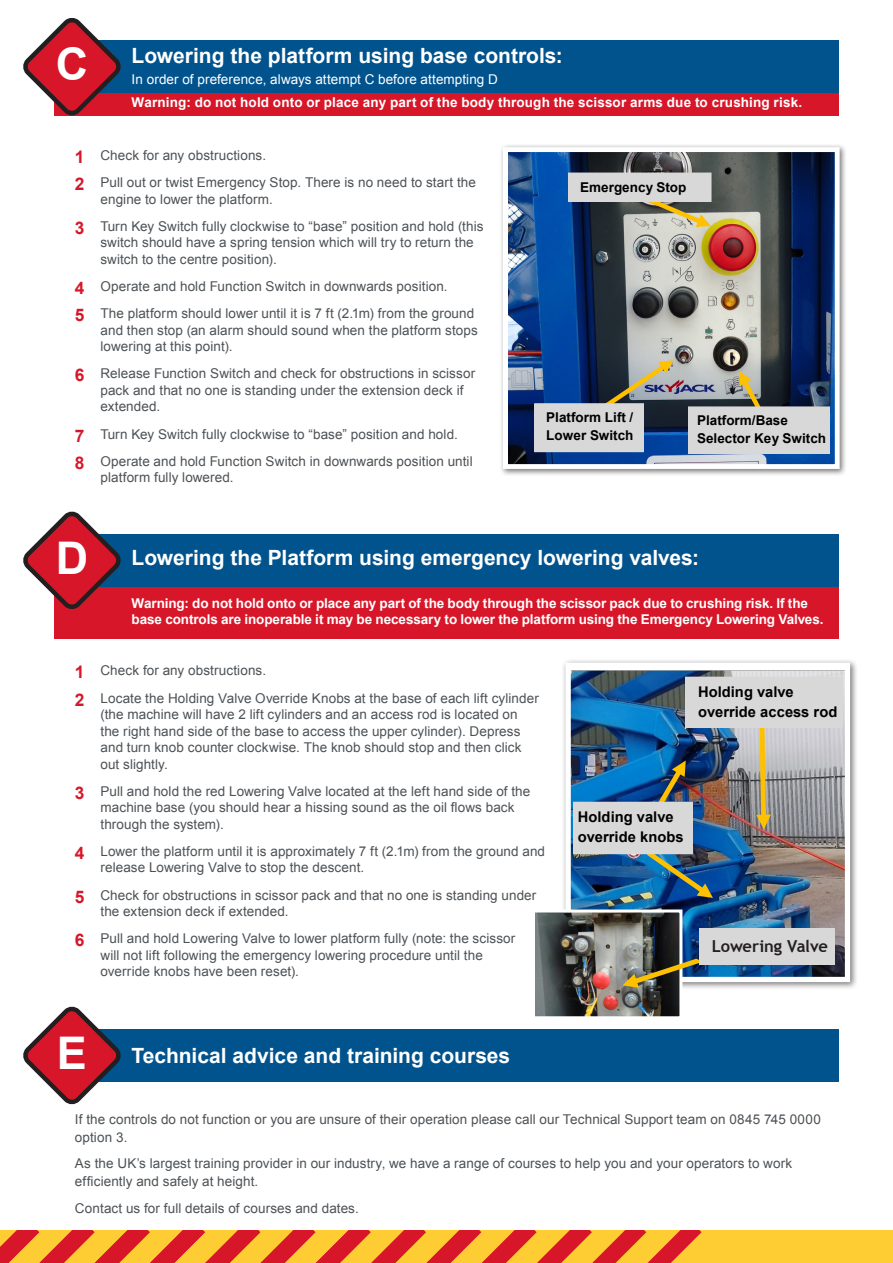
<style>
.page{position:relative;width:893px;height:1263px;background:#fff}
.page>*{position:absolute;margin:0;border:0;box-sizing:border-box;transform-origin:0 0}
.t1{font:700 45px "Arial";color:#fff}
.t2{font:700 21px "Arial";color:#fff}
.t3{font:700 16.5px "Trebuchet MS";letter-spacing:-.01em;color:#231f20}
.t4{font:700 14.7px/19.5px "Arial";color:#000}
.t5{font:13.5px/16.5px "Arial";letter-spacing:.005em;color:#4d5256}
.t6{font:700 13.5px/16.2px "Arial";letter-spacing:-.005em;color:#fff}
.t7{font:700 13.5px "Arial";letter-spacing:.015em;color:#fff}
.t8{font:700 13.5px/17.9px "Arial";color:#000}
.t9{font:13.5px "Arial";letter-spacing:.005em;color:#fff}
.s1{font-weight:700;font-size:17.4px;color:#d71729}
</style>
<div class="page">
<div style="left:54px;top:93px;width:785px;height:23px;background:#d71729"></div>
<div style="left:0;top:1230px;width:893px;height:33px;background:#fecd33"></div>
<svg style="left:0;top:1230px;width:702px;height:33px"></svg>
<hr style="left:0;top:390px;width:1px;height:90px;background:#01538e">
<div style="left:54px;top:40px;width:785px;height:53px;background:#01538e"></div>
<div style="left:54px;top:1029px;width:785px;height:53px;background:#01538e"></div>
<svg style="left:23px;top:18px;width:98px;height:98px"></svg>
<svg style="left:23px;top:1006px;width:98px;height:99px"></svg>
<div style="left:54px;top:587px;width:785px;height:51px;background:#d71729"></div>
<div style="left:54px;top:534px;width:785px;height:53px;background:#01538e"></div>
<svg style="left:23px;top:511px;width:98px;height:98px"></svg>
<div style="left:499px;top:143px;width:348px;height:333px;background:#231f20;opacity:.6"></div>
<img style="left:509px;top:153px;width:325px;height:310px">
<div style="left:503px;top:147px;width:337px;height:322px;border:5px solid #fff"></div>
<svg style="left:534px;top:354px;width:143px;height:98px;background:#78869a"></svg>
<svg style="left:689px;top:371px;width:141px;height:82px;background:#a0a3a6"></svg>
<svg style="left:568px;top:173px;width:145px;height:59px;background:#a2a4a0"></svg>
<div style="left:562px;top:659px;width:296px;height:331px;background:#231f20;opacity:.6"></div>
<img style="left:572px;top:671px;width:272px;height:305px">
<div style="left:566px;top:663px;width:284px;height:319px;border:5px solid #fff"></div>
<img style="left:573px;top:677px;width:270px;height:234px">
<img style="left:536px;top:913px;width:142px;height:102px">
<div style="left:532px;top:909px;width:150px;height:110px;border:3px solid #fff"></div>
<img style="left:623px;top:928px;width:85px;height:91px">
<div style="left:700px;top:928px;width:135px;height:36px;background:#d8d8d8"></div>
<h1 class="t1" style="left:56px;top:35px;width:34px">C</h1>
<p class="t2" style="left:132px;top:42px;width:433px">Lowering the platform using base controls:</p>
<p class="t9" style="left:132px;top:70px;width:368px">In order of preference, always attempt C before attempting D</p>
<p class="t7" style="left:132px;top:93px;width:672px">Warning: do not hold onto or place any part of the body through the scissor arms due to crushing risk.</p>
<p class="t5" style="left:75px;top:147px;width:193px"><span class="s1">1</span> Check for any obstructions.</p>
<p class="t5" style="left:100px;top:174px;width:377px;text-indent:-26px"><span class="s1">2</span> Pull out or twist Emergency Stop. There is no need to start the engine to lower the platform.</p>
<p class="t5" style="left:100px;top:218px;width:385px;text-indent:-26px"><span class="s1">3</span> Turn Key Switch fully clockwise to “base” position and hold (this switch should have a spring tension which will try to return the switch to the centre position).</p>
<p class="t5" style="left:75px;top:278px;width:374px"><span class="s1">4</span> Operate and hold Function Switch in downwards position.</p>
<p class="t5" style="left:100px;top:305px;width:379px;text-indent:-26px"><span class="s1">5</span> The platform should lower until it is 7 ft (2.1m) from the ground and then stop (an alarm should sound when the platform stops lowering at this point).</p>
<p class="t5" style="left:100px;top:366px;width:376px;text-indent:-26px"><span class="s1">6</span> Release Function Switch and check for obstructions in scissor pack and that no one is standing under the extension deck if extended.</p>
<p class="t5" style="left:75px;top:426px;width:384px"><span class="s1">7</span> Turn Key Switch fully clockwise to “base” position and hold.</p>
<p class="t5" style="left:100px;top:453px;width:374px;text-indent:-26px"><span class="s1">8</span> Operate and hold Function Switch in downwards position until platform fully lowered.</p>
<p class="t8" style="left:580px;top:179px;width:108px">Emergency Stop</p>
<p class="t8" style="left:546px;top:409px;width:89px">Platform Lift /<br>Lower Switch</p>
<p class="t8" style="left:697px;top:412px;width:131px">Platform/Base<br>Selector Key Switch</p>
<p class="t1" style="left:56px;top:528px;width:34px">D</p>
<p class="t2" style="left:132px;top:544px;width:569px">Lowering the Platform using emergency lowering valves:</p>
<p class="t6" style="left:132px;top:596px;width:693px">Warning: do not hold onto or place any part of the body through the scissor pack due to crushing risk. If the base controls are inoperable it may be necessary to lower the platform using the Emergency Lowering Valves.</p>
<p class="t5" style="left:75px;top:662px;width:193px"><span class="s1">1</span> Check for any obstructions.</p>
<p class="t5" style="left:100px;top:690px;width:440px;text-indent:-26px"><span class="s1">2</span> Locate the Holding Valve Override Knobs at the base of each lift cylinder (the machine will have 2 lift cylinders and an access rod is located on the right hand side of the base to access the upper cylinder). Depress and turn knob counter clockwise. The knob should stop and then click out slightly.</p>
<p class="t5" style="left:100px;top:783px;width:431px;text-indent:-26px"><span class="s1">3</span> Pull and hold the red Lowering Valve located at the left hand side of the machine base (you should hear a hissing sound as the oil flows back through the system).</p>
<p class="t5" style="left:100px;top:843px;width:446px;text-indent:-26px"><span class="s1">4</span> Lower the platform until it is approximately 7 ft (2.1m) from the ground and release Lowering Valve to stop the descent.</p>
<p class="t5" style="left:100px;top:887px;width:437px;text-indent:-26px"><span class="s1">5</span> Check for obstructions in scissor pack and that no one is standing under the extension deck if extended.</p>
<p class="t5" style="left:100px;top:930px;width:416px;text-indent:-26px"><span class="s1">6</span> Pull and hold Lowering Valve to lower platform fully (note: the scissor will not lift following the emergency lowering procedure until the override knobs have been reset).</p>
<h1 class="t1" style="left:57px;top:1023px;width:32px">E</h1>
<p class="t2" style="left:132px;top:1042px;width:380px">Technical advice and training courses</p>
<p class="t4" style="left:698px;top:682px;width:141px">Holding valve override access rod</p>
<p class="t4" style="left:578px;top:807px;width:107px">Holding valve override knobs</p>
<p class="t3" style="left:712px;top:936px;width:117px">Lowering Valve</p>
<p class="t5" style="left:75px;top:1110px;width:747px;line-height:18px">If the controls do not function or you are unsure of their operation please call our Technical Support team on 0845 745 0000 option 3.</p>
<p class="t5" style="left:75px;top:1155px;width:719px;line-height:18px">As the UK’s largest training provider in our industry, we have a range of courses to help you and your operators to work efficiently and safely at height.</p>
<p class="t5" style="left:75px;top:1200px;width:285px">Contact us for full details of courses and dates.</p>
</div>
